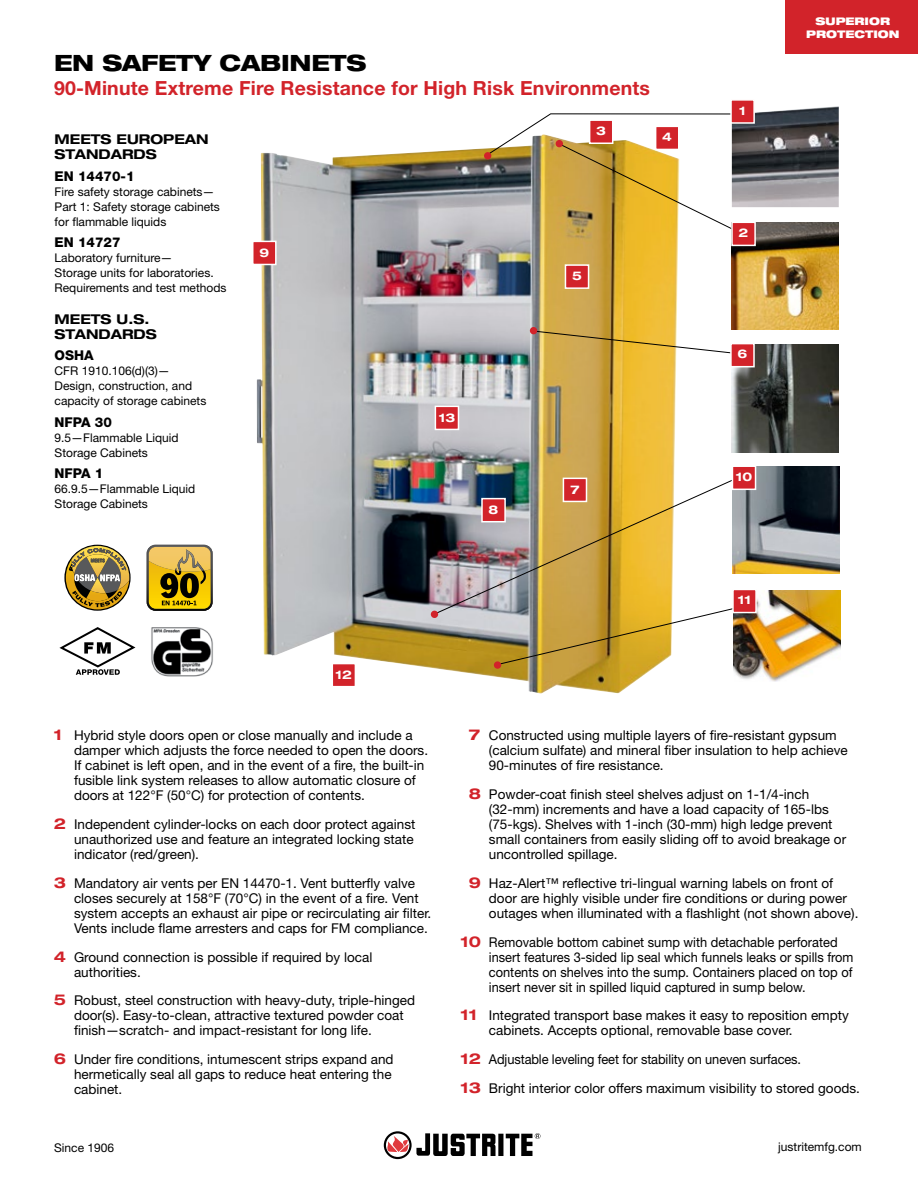
<style>
.page{position:relative;width:918px;height:1188px;background:#fff}
.page>*{position:absolute;margin:0;border:0;box-sizing:border-box;transform-origin:0 0}
.t1{font:800 expanded 22.5px "Helvetica Neue LT Std";letter-spacing:-.01em;color:#000}
.t2{font:700 19.5px "Helvetica Neue LT Std";letter-spacing:.01em;color:#d2232a}
.t3{font:13.5px/15px "Helvetica Neue LT Std";color:#000}
.t4{font:13.5px/15px "Helvetica Neue LT Std";color:#000;scale:.95 1}
.t5{font:700 expanded 13.5px/15px "Helvetica Neue LT Std";color:#000}
.t6{font:800 13.5px "Helvetica Neue LT Std";color:#000}
.t7{font:12px/15px "Helvetica Neue LT Std";color:#000}
.t8{font:700 expanded 12px "Helvetica Neue LT Std";color:#fff}
.t9{font:900 expanded 10.5px/12.6px "Helvetica Neue LT Std";color:#fff;text-align:center}
.s1{font-weight:700;font-stretch:expanded;font-size:15px;color:#d2232a}
</style>
<div class="page">
<img style="left:732px;top:222px;width:107px;height:107px">
<img style="left:257px;top:148px;width:422px;height:546px">
<img style="left:746px;top:106px;width:93px;height:101px">
<img style="left:732px;top:344px;width:107px;height:109px">
<svg style="left:486px;top:113px;width:260px;height:118px"></svg>
<div style="left:484px;top:152px;width:7px;height:7px;background:#d2232a;border-radius:50%"></div>
<svg style="left:532px;top:330px;width:198px;height:24px"></svg>
<div style="left:530px;top:327px;width:7px;height:7px;background:#d2232a;border-radius:50%"></div>
<div style="left:494px;top:661px;width:7px;height:8px;background:#d2232a;border-radius:50%"></div>
<div style="left:730px;top:99px;width:25px;height:25px;background:#d2232a;border:2px solid #fff"></div>
<div style="left:731px;top:222px;width:25px;height:24px;background:#d2232a;border:2px solid #fff"></div>
<div style="left:589px;top:119px;width:24px;height:25px;background:#d2232a;border:2px solid #fff"></div>
<div style="left:655px;top:126px;width:24px;height:24px;background:#d2232a;border:2px solid #fff"></div>
<div style="left:565px;top:264px;width:24px;height:25px;background:#d2232a;border:2px solid #fff"></div>
<div style="left:252px;top:241px;width:25px;height:24px;background:#d2232a;border:2px solid #fff"></div>
<div style="left:435px;top:406px;width:24px;height:24px;background:#d2232a;border:2px solid #fff"></div>
<div style="left:332px;top:663px;width:24px;height:24px;background:#d2232a;border:2px solid #fff"></div>
<div style="left:730px;top:343px;width:25px;height:24px;background:#d2232a;border:2px solid #fff"></div>
<img style="left:733px;top:591px;width:107px;height:91px">
<div style="left:732px;top:589px;width:25px;height:24px;background:#d2232a;border:2px solid #fff"></div>
<img style="left:739px;top:467px;width:101px;height:107px">
<div style="left:732px;top:465px;width:24px;height:25px;background:#d2232a;border:2px solid #fff"></div>
<div style="left:556px;top:140px;width:7px;height:7px;background:#d2232a;border-radius:50%"></div>
<svg style="left:147px;top:545px;width:66px;height:66px;background:#957d11"></svg>
<img style="left:149px;top:547px;width:62px;height:25px">
<img style="left:175px;top:549px;width:29px;height:22px">
<img style="left:151px;top:627px;width:62px;height:50px">
<img style="left:431px;top:477px;width:308px;height:188px">
<svg style="left:384px;top:1131px;width:156px;height:28px"></svg>
<svg style="left:64px;top:545px;width:67px;height:66px"></svg>
<svg style="left:66px;top:546px;width:63px;height:63px"></svg>
<svg style="left:59px;top:627px;width:76px;height:48px"></svg>
<div style="left:785px;top:0;width:133px;height:54px;background:#d2232a"></div>
<h1 class="t1" style="left:54px;top:49px;width:314px">EN SAFETY CABINETS</h1>
<h2 class="t2" style="left:54px;top:76px;width:598px">90-Minute Extreme Fire Resistance for High Risk Environments</h2>
<p class="t5" style="left:55px;top:131px;width:156px">MEETS EUROPEAN<br>STANDARDS</p>
<p class="t6" style="left:55px;top:168px;width:82px">EN 14470-1</p>
<p class="t7" style="left:55px;top:184px;width:167px">Fire safety storage cabinets—<br>Part 1: Safety storage cabinets for flammable liquids</p>
<p class="t6" style="left:55px;top:234px;width:68px">EN 14727</p>
<p class="t7" style="left:55px;top:250px;width:173px">Laboratory furniture—<br>Storage units for laboratories.<br>Requirements and test methods</p>
<p class="t5" style="left:55px;top:311px;width:104px">MEETS U.S.<br>STANDARDS</p>
<p class="t6" style="left:55px;top:347px;width:41px">OSHA</p>
<p class="t7" style="left:55px;top:363px;width:153px">CFR 1910.106(d)(3)—<br>Design, construction, and capacity of storage cabinets</p>
<p class="t6" style="left:55px;top:414px;width:59px">NFPA 30</p>
<p class="t7" style="left:55px;top:430px;width:126px">9.5—Flammable Liquid<br>Storage Cabinets</p>
<p class="t6" style="left:55px;top:465px;width:50px">NFPA 1</p>
<p class="t7" style="left:55px;top:481px;width:142px">66.9.5—Flammable Liquid<br>Storage Cabinets</p>
<p class="t8" style="left:596px;top:123px;width:11px">3</p>
<p class="t8" style="left:259px;top:245px;width:11px">9</p>
<p class="t8" style="left:572px;top:268px;width:11px">5</p>
<p class="t8" style="left:439px;top:410px;width:18px">13</p>
<p class="t8" style="left:570px;top:482px;width:11px">7</p>
<p class="t8" style="left:489px;top:503px;width:11px">8</p>
<p class="t8" style="left:662px;top:129px;width:11px">4</p>
<p class="t8" style="left:336px;top:668px;width:18px">12</p>
<p class="t8" style="left:739px;top:103px;width:8px">1</p>
<p class="t8" style="left:739px;top:225px;width:11px">2</p>
<p class="t8" style="left:737px;top:347px;width:11px">6</p>
<p class="t8" style="left:736px;top:469px;width:18px">10</p>
<p class="t8" style="left:738px;top:592px;width:15px">11</p>
<p class="t9" style="left:806px;top:15px;width:95px">SUPERIOR<br>PROTECTION</p>
<p class="t3" style="left:74px;top:728px;width:356px;text-indent:-20px"><span class="s1">1</span> Hybrid style doors open or close manually and include a damper which adjusts the force needed to open the doors.<br>If cabinet is left open, and in the event of a fire, the built-in fusible link system releases to allow automatic closure of doors at 122°F (50°C) for protection of contents.</p>
<p class="t3" style="left:74px;top:817px;width:343px;text-indent:-20px"><span class="s1">2</span> Independent cylinder-locks on each door protect against unauthorized use and feature an integrated locking state indicator (red/green).</p>
<p class="t3" style="left:74px;top:875px;width:359px;text-indent:-20px"><span class="s1">3</span> Mandatory air vents per EN 14470-1. Vent butterfly valve closes securely at 158°F (70°C) in the event of a fire. Vent system accepts an exhaust air pipe or recirculating air filter.<br>Vents include flame arresters and caps for FM compliance.</p>
<p class="t3" style="left:74px;top:949px;width:300px;text-indent:-20px"><span class="s1">4</span> Ground connection is possible if required by local authorities.</p>
<p class="t3" style="left:74px;top:993px;width:343px;text-indent:-20px"><span class="s1">5</span> Robust, steel construction with heavy-duty, triple-hinged door(s). Easy-to-clean, attractive textured powder coat finish—scratch- and impact-resistant for long life.</p>
<p class="t3" style="left:74px;top:1052px;width:321px;text-indent:-20px"><span class="s1">6</span> Under fire conditions, intumescent strips expand and hermetically seal all gaps to reduce heat entering the cabinet.</p>
<p class="t3" style="left:489px;top:728px;width:360px;text-indent:-20px"><span class="s1">7</span> Constructed using multiple layers of fire-resistant gypsum (calcium sulfate) and mineral fiber insulation to help achieve<br>90-minutes of fire resistance.</p>
<p class="t3" style="left:489px;top:787px;width:359px;text-indent:-20px"><span class="s1">8</span> Powder-coat finish steel shelves adjust on 1-1/4-inch (32-mm) increments and have a load capacity of 165-lbs (75-kgs). Shelves with 1-inch (30-mm) high ledge prevent small containers from easily sliding off to avoid breakage or uncontrolled spillage.</p>
<p class="t3" style="left:489px;top:875px;width:371px;text-indent:-20px"><span class="s1">9</span> Haz-Alert™ reflective tri-lingual warning labels on front of door are highly visible under fire conditions or during power outages when illuminated with a flashlight (not shown above).</p>
<p class="t4" style="left:489px;top:934px;width:385px;text-indent:-28px"><span class="s1">10</span> Removable bottom cabinet sump with detachable perforated insert features 3-sided lip seal which funnels leaks or spills from contents on shelves into the sump. Containers placed on top of insert never sit in spilled liquid captured in sump below.</p>
<p class="t3" style="left:489px;top:1008px;width:361px;text-indent:-28px"><span class="s1">11</span> Integrated transport base makes it easy to reposition empty cabinets. Accepts optional, removable base cover.</p>
<p class="t4" style="left:460px;top:1045px;width:422px;line-height:28.8px"><span class="s1">12</span> Adjustable leveling feet for stability on uneven surfaces.<br><span class="s1">13</span> Bright interior color offers maximum visibility to stored goods.</p>
<p class="t7" style="left:54px;top:1140px;width:62px">Since 1906</p>
<p class="t7" style="left:778px;top:1139px;width:85px">justritemfg.com</p>
</div>
